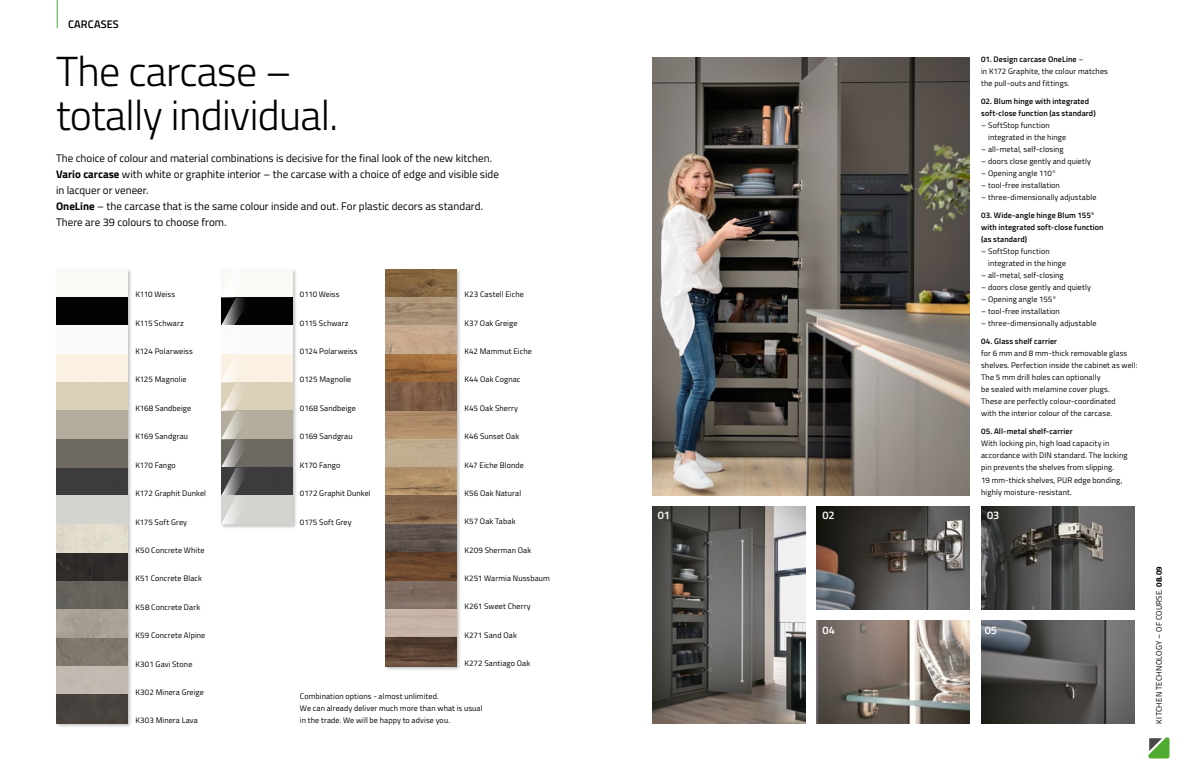
<style>
.page{position:relative;width:1191px;height:780px;background:#fff}
.page>*{position:absolute;margin:0;border:0;box-sizing:border-box;transform-origin:0 0}
.t1{font:300 42px/44px "Titillium Web";letter-spacing:-.015em;color:#000}
.t2{font:11px/16px "Titillium Web";color:#000}
.t3{font:600 11px "Titillium Web";letter-spacing:-.01em;color:#fff}
.t4{font:600 11px "Titillium Web";letter-spacing:.01em;color:#000}
.t5{font:8px/12px "Titillium Web";letter-spacing:.015em;color:#000}
.t6{font:600 8px/12px "Titillium Web";letter-spacing:.015em;color:#000}
.t7{font:8px "Titillium Web";letter-spacing:-.005em;color:#000}
.s1{font-weight:700}
.s2{font-weight:600}
</style>
<div class="page">
<div style="left:56px;top:268px;width:77px;height:459px;background:#000;opacity:.25"></div>
<div style="left:384px;top:268px;width:77px;height:403px;background:#000;opacity:.25"></div>
<div style="left:220px;top:268px;width:77px;height:261px;background:#000;opacity:.25"></div>
<img style="left:652px;top:58px;width:317px;height:438px">
<img style="left:386px;top:269px;width:70px;height:255px">
<div style="left:386px;top:411px;width:70px;height:28px;background:linear-gradient(to bottom,#a48261,#b8936f)"></div>
<svg style="left:386px;top:524px;width:70px;height:28px;background:#5c504a"></svg>
<svg style="left:386px;top:552px;width:70px;height:29px;background:#6a462d"></svg>
<div style="left:386px;top:581px;width:70px;height:28px;background:linear-gradient(to bottom,#7a665b,#847468)"></div>
<div style="left:386px;top:609px;width:70px;height:28px;background:#c6b4a7"></div>
<svg style="left:386px;top:637px;width:70px;height:29px;background:#584233"></svg>
<img style="left:57px;top:269px;width:71px;height:454px">
<img style="left:252px;top:269px;width:40px;height:255px">
<svg style="left:221px;top:269px;width:31px;height:255px"></svg>
<svg style="left:1148px;top:737px;width:21px;height:21px"></svg>
<img style="left:652px;top:506px;width:153px;height:217px">
<img style="left:816px;top:620px;width:153px;height:103px">
<img style="left:981px;top:620px;width:153px;height:103px">
<img style="left:816px;top:506px;width:153px;height:103px">
<img style="left:981px;top:506px;width:153px;height:103px">
<svg style="left:57px;top:0;width:1px;height:28px"></svg>
<h2 class="t4" style="left:68px;top:16px;width:52px">CARCASES</h2>
<h1 class="t1" style="left:56px;top:47px;width:284px">The carcase – totally individual.</h1>
<p class="t2" style="left:56px;top:150px;width:444px">The choice of colour and material combinations is decisive for the final look of the new kitchen.<br><span class="s1">Vario carcase</span> with white or graphite interior – the carcase with a choice of edge and visible side in lacquer or veneer.<br><span class="s1">OneLine</span> – the carcase that is the same colour inside and out. For plastic decors as standard.<br>There are 39 colours to choose from.</p>
<p class="t7" style="left:135px;top:289px;width:41px">K110 Weiss</p>
<p class="t5" style="left:135px;top:316px;width:50px">K115 Schwarz</p>
<p class="t5" style="left:135px;top:345px;width:59px">K124 Polarweiss</p>
<p class="t5" style="left:135px;top:373px;width:53px">K125 Magnolie</p>
<p class="t5" style="left:135px;top:401px;width:57px">K168 Sandbeige</p>
<p class="t5" style="left:135px;top:430px;width:54px">K169 Sandgrau</p>
<p class="t5" style="left:135px;top:458px;width:42px">K170 Fango</p>
<p class="t5" style="left:135px;top:486px;width:72px">K172 Graphit Dunkel</p>
<p class="t5" style="left:135px;top:515px;width:53px">K175 Soft Grey</p>
<p class="t5" style="left:135px;top:544px;width:71px">K50 Concrete White</p>
<p class="t5" style="left:135px;top:572px;width:68px">K51 Concrete Black</p>
<p class="t5" style="left:135px;top:600px;width:66px">K58 Concrete Dark</p>
<p class="t5" style="left:135px;top:629px;width:71px">K59 Concrete Alpine</p>
<p class="t5" style="left:135px;top:657px;width:58px">K301 Gavi Stone</p>
<p class="t5" style="left:135px;top:685px;width:70px">K302 Minera Greige</p>
<p class="t5" style="left:135px;top:714px;width:64px">K303 Minera Lava</p>
<p class="t7" style="left:300px;top:289px;width:41px">0110 Weiss</p>
<p class="t5" style="left:300px;top:316px;width:50px">0115 Schwarz</p>
<p class="t5" style="left:300px;top:345px;width:59px">0124 Polarweiss</p>
<p class="t5" style="left:300px;top:373px;width:53px">0125 Magnolie</p>
<p class="t5" style="left:300px;top:401px;width:57px">0168 Sandbeige</p>
<p class="t5" style="left:300px;top:430px;width:54px">0169 Sandgrau</p>
<p class="t5" style="left:300px;top:458px;width:42px">K170 Fango</p>
<p class="t5" style="left:300px;top:486px;width:72px">0172 Graphit Dunkel</p>
<p class="t5" style="left:300px;top:515px;width:53px">0175 Soft Grey</p>
<p class="t5" style="left:464px;top:288px;width:61px">K23 Castell Eiche</p>
<p class="t5" style="left:464px;top:316px;width:54px">K37 Oak Greige</p>
<p class="t5" style="left:464px;top:345px;width:69px">K42 Mammut Eiche</p>
<p class="t5" style="left:464px;top:373px;width:58px">K44 Oak Cognac</p>
<p class="t5" style="left:464px;top:401px;width:55px">K45 Oak Sherry</p>
<p class="t5" style="left:464px;top:430px;width:56px">K46 Sunset Oak</p>
<p class="t5" style="left:464px;top:458px;width:61px">K47 Eiche Blonde</p>
<p class="t5" style="left:464px;top:486px;width:58px">K56 Oak Natural</p>
<p class="t5" style="left:464px;top:515px;width:53px">K57 Oak Tabak</p>
<p class="t5" style="left:464px;top:543px;width:68px">K209 Sherman Oak</p>
<p class="t5" style="left:464px;top:571px;width:87px">K251 Warmia Nussbaum</p>
<p class="t5" style="left:464px;top:600px;width:68px">K261 Sweet Cherry</p>
<p class="t5" style="left:464px;top:628px;width:54px">K271 Sand Oak</p>
<p class="t5" style="left:464px;top:657px;width:67px">K272 Santiago Oak</p>
<p class="t5" style="left:300px;top:690px;width:184px">Combination options - almost unlimited.<br>We can already deliver much more than what is usual in the trade. We will be happy to advise you.</p>
<p class="t5" style="left:981px;top:53px;width:128px"><span class="s2">01. Design carcase OneLine</span> –<br>in K172 Graphite, the colour matches the pull-outs and fittings.</p>
<p class="t6" style="left:981px;top:95px;width:116px">02. Blum hinge with integrated soft-close function (as standard)</p>
<p class="t5" style="left:988px;top:119px;width:79px;text-indent:-7px">– SoftStop function integrated in the hinge</p>
<p class="t5" style="left:981px;top:143px;width:84px">– all-metal, self-closing</p>
<p class="t5" style="left:981px;top:155px;width:111px">– doors close gently and quietly</p>
<p class="t5" style="left:981px;top:167px;width:77px">– Opening angle 110°</p>
<p class="t5" style="left:981px;top:179px;width:80px">– tool-free installation</p>
<p class="t5" style="left:981px;top:191px;width:117px">– three-dimensionally adjustable</p>
<p class="t6" style="left:981px;top:209px;width:124px">03. Wide-angle hinge Blum 155° with integrated soft-close function (as standard)</p>
<p class="t5" style="left:988px;top:245px;width:79px;text-indent:-7px">– SoftStop function integrated in the hinge</p>
<p class="t5" style="left:981px;top:269px;width:84px">– all-metal, self-closing</p>
<p class="t5" style="left:981px;top:281px;width:111px">– doors close gently and quietly</p>
<p class="t5" style="left:981px;top:293px;width:77px">– Opening angle 155°</p>
<p class="t5" style="left:981px;top:305px;width:80px">– tool-free installation</p>
<p class="t5" style="left:981px;top:317px;width:117px">– three-dimensionally adjustable</p>
<p class="t6" style="left:981px;top:335px;width:78px">04. Glass shelf carrier</p>
<p class="t5" style="left:981px;top:347px;width:158px">for 6 mm and 8 mm-thick removable glass shelves. Perfection inside the cabinet as well:<br>The 5 mm drill holes can optionally<br>be sealed with melamine cover plugs.<br>These are perfectly colour-coordinated<br>with the interior colour of the carcase.</p>
<p class="t6" style="left:981px;top:425px;width:93px">05. All-metal shelf-carrier</p>
<p class="t5" style="left:981px;top:437px;width:148px">With locking pin, high load capacity in accordance with DIN standard. The locking pin prevents the shelves from slipping.<br>19 mm-thick shelves, PUR edge bonding, highly moisture-resistant.</p>
<h2 class="t3" style="left:658px;top:506px;width:14px">01</h2>
<h2 class="t3" style="left:822px;top:507px;width:14px">02</h2>
<h2 class="t3" style="left:987px;top:507px;width:14px">03</h2>
<h2 class="t3" style="left:822px;top:621px;width:14px">04</h2>
<h2 class="t3" style="left:984px;top:621px;width:14px">05</h2>
<p class="t5" style="left:1152px;top:723px;width:159px;rotate:-90deg">KITCHEN TECHNOLOGY – OF COURSE. <span class="s1">08.09</span></p>
</div>
